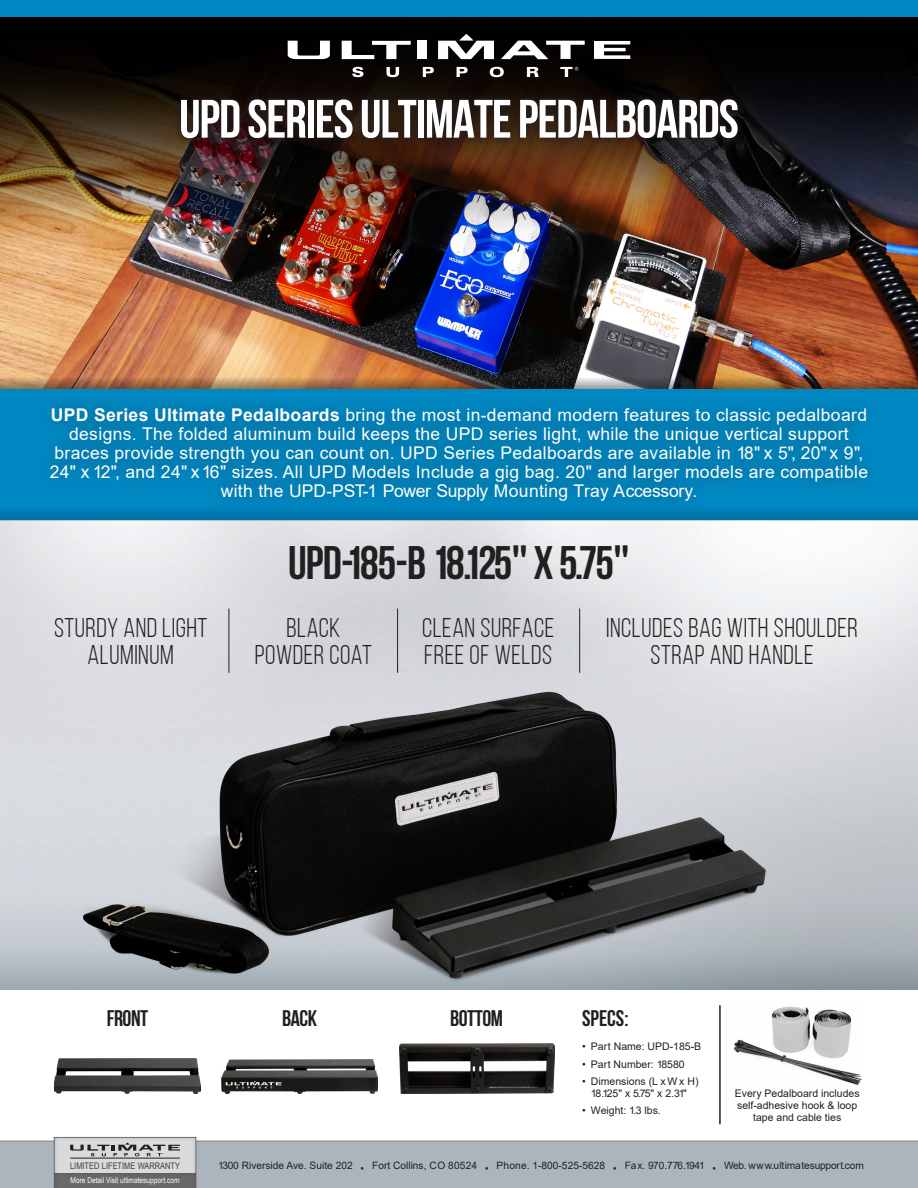
<style>
.page{position:relative;width:918px;height:1188px;background:#fff}
.page>*{position:absolute;margin:0;border:0;box-sizing:border-box;transform-origin:0 0}
.t1{font:700 53.85px "Bebas Neue";letter-spacing:-.02em;color:#fff}
.t2{font:700 46.8px "Bebas Neue";letter-spacing:-.05em;color:#231f20}
.t3{font:27px/27px "Bebas Neue";letter-spacing:.02em;color:#231f20;text-align:center}
.t4{font:700 22.5px "Bebas Neue";letter-spacing:-.02em;color:#231f20}
.t5{font:17.55px/18.9px "Arial";letter-spacing:.02em;color:#fff;text-align:center}
.t6{font:10.5px/12px "Arial";color:#231f20;text-align:center}
.t7{font:10.2px "Arial";color:#231f20}
.t8{font:9px "Arial Narrow";color:#3e3e3f}
.t9{font:8.1px "Arial Narrow";color:#fff}
.s1{font-weight:700}
.s2{font-family:"Arial";font-weight:400}
</style>
<div class="page">
<div style="left:0;top:387px;width:918px;height:134px;background:#0088c3"></div>
<img style="left:0;top:16px;width:918px;height:327px">
<div style="left:0;top:1140px;width:918px;height:48px;background:#adb5bc"></div>
<div style="left:0;top:0;width:918px;height:16px;background:#0088c3"></div>
<div style="left:417px;top:41px;width:10px;height:18px;background:#fff"></div>
<svg style="left:438px;top:34px;width:56px;height:25px"></svg>
<svg style="left:342px;top:41px;width:69px;height:18px"></svg>
<svg style="left:594px;top:41px;width:36px;height:18px"></svg>
<svg style="left:501px;top:41px;width:84px;height:18px"></svg>
<svg style="left:352px;top:67px;width:11px;height:10px"></svg>
<svg style="left:386px;top:67px;width:13px;height:10px"></svg>
<svg style="left:423px;top:67px;width:11px;height:10px"></svg>
<svg style="left:457px;top:67px;width:11px;height:10px"></svg>
<svg style="left:490px;top:67px;width:14px;height:10px"></svg>
<svg style="left:527px;top:67px;width:12px;height:10px"></svg>
<svg style="left:288px;top:41px;width:42px;height:18px"></svg>
<svg style="left:560px;top:67px;width:18px;height:10px"></svg>
<div style="left:51px;top:1135px;width:146px;height:53px;background:#231f20;opacity:.27"></div>
<div style="left:51px;top:1171px;width:146px;height:17px;background:#231f20;opacity:.27"></div>
<svg style="left:70px;top:1142px;width:110px;height:14px;background:#acacae"></svg>
<hr style="left:70px;top:1158px;width:110px;height:1px;background:#231f20">
<img style="left:0;top:521px;width:918px;height:469px">
<hr style="left:579px;top:609px;width:1px;height:64px;background:#231f20">
<hr style="left:397px;top:609px;width:1px;height:64px;background:#231f20">
<hr style="left:229px;top:609px;width:1px;height:64px;background:#231f20">
<img style="left:734px;top:1006px;width:128px;height:79px">
<hr style="left:719px;top:1005px;width:2px;height:119px;background:#231f20">
<img style="left:54px;top:1058px;width:147px;height:35px">
<img style="left:222px;top:1060px;width:156px;height:33px">
<img style="left:399px;top:1044px;width:155px;height:49px">
<svg style="left:173px;top:92px;width:572px;height:54px;background:#241914"></svg>
<svg style="left:0;top:510px;width:918px;height:11px;background:#2b85ad"></svg>
<img style="left:0;top:343px;width:918px;height:46px">
<div style="left:33px;top:391px;width:851px;height:126px;background:#231f20;opacity:.48"></div>
<p class="t1" style="left:179px;top:89px;width:561px">UPD SERIES ULTIMATE PEDALBOARDS</p>
<p class="t5" style="left:50px;top:405px;width:820px"><span class="s1">UPD Series Ultimate Pedalboards</span> bring the most in-demand modern features to classic pedalboard designs. The folded aluminum build keeps the UPD series light, while the unique vertical support braces provide strength you can count on. UPD Series Pedalboards are available in 18" x 5", 20" x 9", 24" x 12", and 24" x 16" sizes. All UPD Models Include a gig bag. 20" and larger models are compatible with the UPD-PST-1 Power Supply Mounting Tray Accessory.</p>
<p class="t3" style="left:54px;top:614px;width:155px">STURDY AND LIGHT</p>
<p class="t3" style="left:88px;top:641px;width:88px">ALUMINUM</p>
<p class="t2" style="left:288px;top:537px;width:343px">UPD-185-B 18.125<span class="s2">"</span> X 5.75<span class="s2">"</span></p>
<p class="t3" style="left:286px;top:614px;width:56px">BLACK</p>
<p class="t3" style="left:255px;top:641px;width:119px">POWDER COAT</p>
<p class="t3" style="left:422px;top:614px;width:134px">CLEAN SURFACE</p>
<p class="t3" style="left:424px;top:641px;width:129px">FREE OF WELDS</p>
<p class="t3" style="left:606px;top:614px;width:253px">INCLUDES BAG WITH SHOULDER<br>STRAP AND HANDLE</p>
<p class="t4" style="left:107px;top:1006px;width:43px">FRONT</p>
<p class="t4" style="left:282px;top:1006px;width:36px">BACK</p>
<p class="t4" style="left:450px;top:1006px;width:54px">BOTTOM</p>
<p class="t4" style="left:582px;top:1006px;width:48px">SPECS:</p>
<p class="t6" style="left:582px;top:1040px;width:121px">• Part Name: UPD-185-B</p>
<p class="t6" style="left:582px;top:1058px;width:104px">• Part Number: 18580</p>
<p class="t6" style="left:582px;top:1075px;width:118px">• Dimensions (L x W x H)<br>18.125" x 5.75" x 2.31"</p>
<p class="t6" style="left:582px;top:1105px;width:80px">• Weight: 1.3 lbs.</p>
<p class="t6" style="left:735px;top:1087px;width:126px">Every Pedalboard includes self-adhesive hook &amp; loop tape and cable ties</p>
<p class="t8" style="left:70px;top:1159px;width:111px">LIMITED LIFETIME WARRANTY</p>
<p class="t7" style="left:218px;top:1158px;width:647px">1300 Riverside Ave. Suite 202 • Fort Collins, CO 80524 • Phone. 1-800-525-5628 • Fax. 970.776.1941 • Web. www.ultimatesupport.com</p>
<p class="t9" style="left:71px;top:1174px;width:111px">More Detail Visit ultimatesupport.com</p>
</div>
